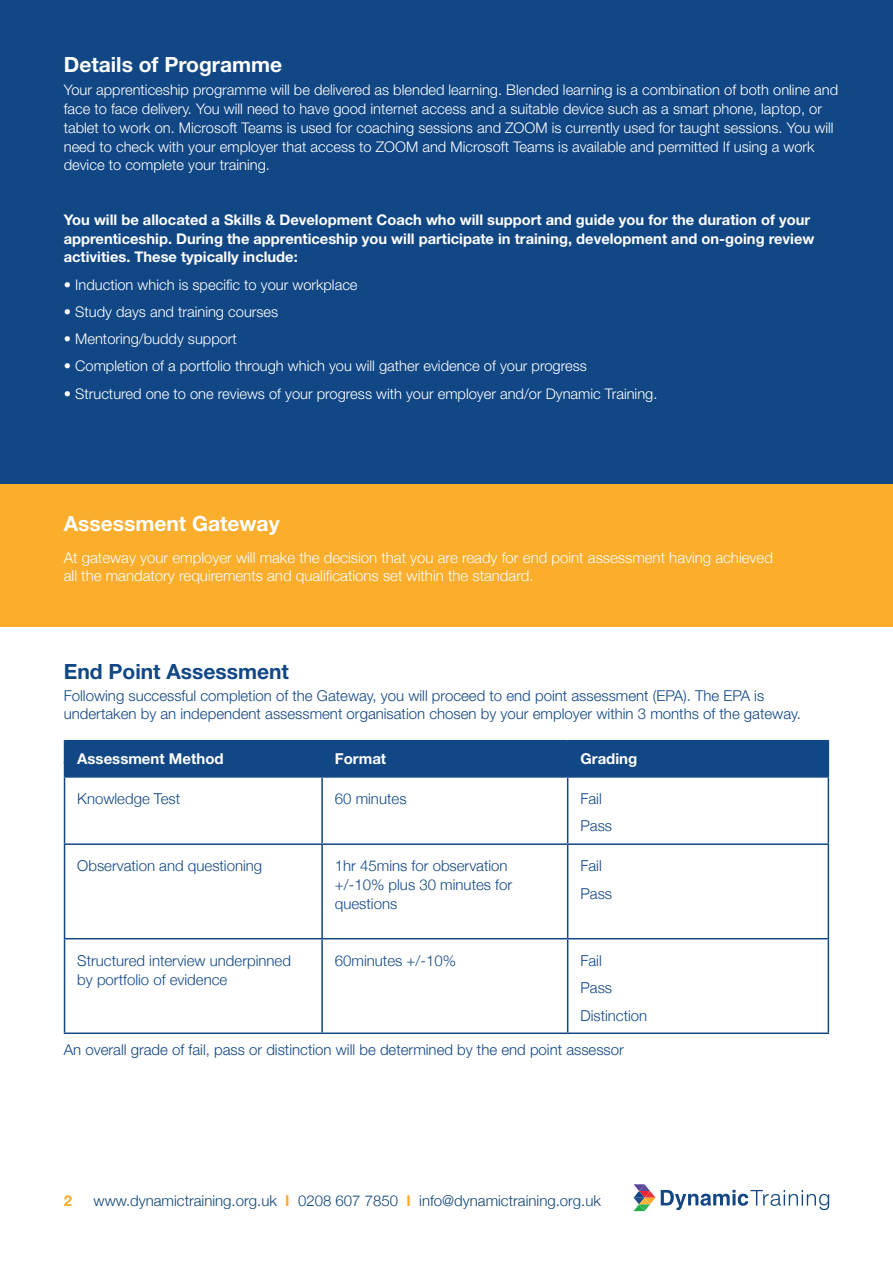
<style>
.page{position:relative;width:893px;height:1263px;background:#fff}
.page>*{position:absolute;margin:0;border:0;box-sizing:border-box;transform-origin:0 0}
.t1{font:700 21px "Helvetica Neue LT Std";color:#fff}
.t2{font:700 21px "Helvetica Neue LT Std";color:#114785}
.t3{font:300 15px/18px "Helvetica Neue LT Std";color:#114785}
.t4{font:300 15px/18.8px "Helvetica Neue";color:#114785}
.t5{font:300 15px/18.8px "Helvetica Neue";color:#fff}
.t6{font:300 15px "Helvetica Neue";color:#0e4577}
.t7{font:700 15px "Helvetica Neue LT Std";color:#fff}
.t8{font:700 15px "Helvetica Neue LT Std";color:#fbad2c}
.t9{font:300 14.7px/18.8px "Helvetica Neue LT Std";color:#fff}
.t10{font:700 14.7px/18.8px "Helvetica Neue LT Std";color:#fff}
.s1{font-family:"Helvetica Neue LT Std";font-weight:700;color:#fbad2c}
</style>
<div class="page">
<svg style="left:661px;top:1190px;width:168px;height:20px"></svg>
<svg style="left:634px;top:1184px;width:21px;height:27px"></svg>
<div style="left:0;top:0;width:893px;height:506px;background:#114785"></div>
<div style="left:0;top:484px;width:893px;height:143px;background:#fbad2c"></div>
<div style="left:65px;top:741px;width:763px;height:35px;background:#114785"></div>
<hr style="left:64px;top:778px;width:1px;height:65px;background:#114785">
<hr style="left:828px;top:778px;width:1px;height:65px;background:#114785">
<hr style="left:64px;top:843px;width:258px;height:2px;background:#114785">
<hr style="left:64px;top:845px;width:1px;height:93px;background:#114785">
<hr style="left:322px;top:843px;width:246px;height:2px;background:#114785">
<hr style="left:568px;top:843px;width:261px;height:2px;background:#114785">
<hr style="left:828px;top:845px;width:1px;height:93px;background:#114785">
<hr style="left:64px;top:938px;width:258px;height:1px;background:#114785">
<hr style="left:64px;top:939px;width:1px;height:93px;background:#114785">
<hr style="left:322px;top:938px;width:246px;height:1px;background:#114785">
<hr style="left:568px;top:938px;width:261px;height:1px;background:#114785">
<hr style="left:828px;top:939px;width:1px;height:93px;background:#114785">
<hr style="left:64px;top:1032px;width:258px;height:2px;background:#114785">
<hr style="left:322px;top:1032px;width:246px;height:2px;background:#114785">
<hr style="left:568px;top:1032px;width:261px;height:2px;background:#114785">
<hr style="left:321px;top:741px;width:2px;height:35px;background:#114785">
<hr style="left:567px;top:741px;width:1px;height:35px;background:#114785">
<hr style="left:321px;top:778px;width:2px;height:65px;background:#114785">
<hr style="left:567px;top:778px;width:1px;height:65px;background:#114785">
<hr style="left:321px;top:845px;width:2px;height:93px;background:#114785">
<hr style="left:567px;top:845px;width:1px;height:93px;background:#114785">
<hr style="left:321px;top:939px;width:2px;height:93px;background:#114785">
<hr style="left:567px;top:939px;width:1px;height:93px;background:#114785">
<hr style="left:64px;top:740px;width:258px;height:1px;background:#114785">
<hr style="left:64px;top:741px;width:1px;height:35px;background:#114785">
<hr style="left:322px;top:740px;width:246px;height:1px;background:#114785">
<hr style="left:568px;top:740px;width:261px;height:1px;background:#114785">
<hr style="left:828px;top:741px;width:1px;height:35px;background:#114785">
<hr style="left:64px;top:776px;width:258px;height:2px;background:#114785">
<hr style="left:322px;top:776px;width:246px;height:2px;background:#114785">
<hr style="left:568px;top:776px;width:261px;height:2px;background:#114785">
<p class="t1" style="left:64px;top:52px;width:220px">Details of Programme</p>
<p class="t9" style="left:64px;top:80px;width:776px">Your apprenticeship programme will be delivered as blended learning. Blended learning is a combination of both online and face to face delivery. You will need to have good internet access and a suitable device such as a smart phone, laptop, or tablet to work on. Microsoft Teams is used for coaching sessions and ZOOM is currently used for taught sessions. You will need to check with your employer that access to ZOOM and Microsoft Teams is available and permitted If using a work device to complete your training.</p>
<p class="t10" style="left:64px;top:210px;width:752px">You will be allocated a Skills &amp; Development Coach who will support and guide you for the duration of your apprenticeship. During the apprenticeship you will participate in training, development and on-going review activities. These typically include:</p>
<p class="t9" style="left:64px;top:275px;width:295px">• Induction which is specific to your workplace</p>
<p class="t9" style="left:64px;top:302px;width:216px">• Study days and training courses</p>
<p class="t9" style="left:64px;top:329px;width:175px">• Mentoring/buddy support</p>
<p class="t9" style="left:64px;top:357px;width:525px">• Completion of a portfolio through which you will gather evidence of your progress</p>
<p class="t9" style="left:64px;top:384px;width:595px">• Structured one to one reviews of your progress with your employer and/or Dynamic Training.</p>
<p class="t1" style="left:64px;top:510px;width:217px">Assessment Gateway</p>
<p class="t5" style="left:64px;top:547px;width:711px">At gateway your employer will make the decision that you are ready for end point assessment having achieved all the mandatory requirements and qualifications set within the standard.</p>
<p class="t2" style="left:64px;top:659px;width:227px">End Point Assessment</p>
<p class="t3" style="left:64px;top:687px;width:739px">Following successful completion of the Gateway, you will proceed to end point assessment (EPA). The EPA is undertaken by an independent assessment organisation chosen by your employer within 3 months of the gateway.</p>
<p class="t7" style="left:77px;top:749px;width:148px">Assessment Method</p>
<p class="t7" style="left:335px;top:749px;width:53px">Format</p>
<p class="t7" style="left:580px;top:749px;width:58px">Grading</p>
<p class="t4" style="left:77px;top:788px;width:104px">Knowledge Test</p>
<p class="t4" style="left:335px;top:788px;width:73px">60 minutes</p>
<p class="t4" style="left:580px;top:788px;width:23px">Fail</p>
<p class="t4" style="left:580px;top:816px;width:33px">Pass</p>
<p class="t4" style="left:77px;top:856px;width:187px">Observation and questioning</p>
<p class="t4" style="left:335px;top:856px;width:179px">1hr 45mins for observation +/-10% plus 30 minutes for questions</p>
<p class="t4" style="left:580px;top:856px;width:23px">Fail</p>
<p class="t4" style="left:580px;top:883px;width:33px">Pass</p>
<p class="t4" style="left:77px;top:950px;width:215px">Structured interview underpinned by portfolio of evidence</p>
<p class="t4" style="left:335px;top:950px;width:123px">60minutes +/-10%</p>
<p class="t4" style="left:580px;top:950px;width:23px">Fail</p>
<p class="t4" style="left:580px;top:977px;width:33px">Pass</p>
<p class="t4" style="left:580px;top:1005px;width:68px">Distinction</p>
<p class="t3" style="left:64px;top:1040px;width:562px">An overall grade of fail, pass or distinction will be determined by the end point assessor</p>
<p class="t8" style="left:64px;top:1191px;width:10px">2</p>
<p class="t6" style="left:94px;top:1188px;width:509px">www.dynamictraining.org.uk <span class="s1">I</span> 0208 607 7850 <span class="s1">I</span> info@dynamictraining.org.uk</p>
</div>
